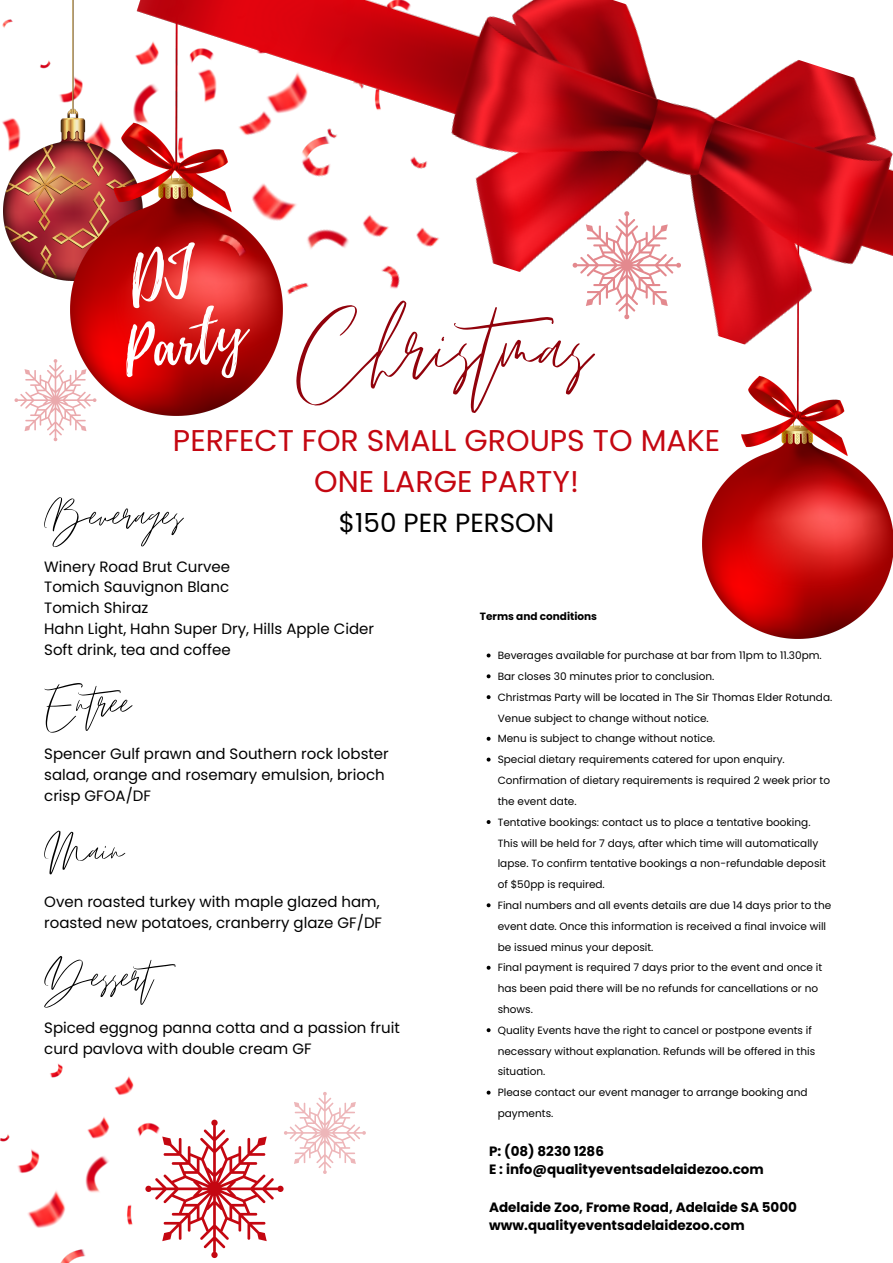
<style>
.page{position:relative;width:893px;height:1263px;background:#fff}
.page>*{position:absolute;margin:0;border:0;box-sizing:border-box;transform-origin:0 0}
.t1{font:150px "Emitha Script";color:#91020b}
.t2{font:63.75px "Emitha Script";color:#000}
.t3{font:60px "Playlist Script";color:#fff}
.t4{font:30px/41.6px "Poppins";color:#c40711;text-align:center}
.t5{font:26.25px "Poppins";color:#000}
.t6{font:15px/20.9px "Poppins";color:#000}
.t7{font:700 13.5px "Poppins";color:#000}
.t8{font:10.5px/20.9px "Poppins";color:#000}
.t9{font:700 10.5px "Poppins";color:#000}
</style>
<div class="page">
<img style="left:3px;top:19px;width:67px;height:261px">
<svg style="left:14px;top:359px;width:73px;height:82px"></svg>
<svg style="left:160px;top:1092px;width:206px;height:166px"></svg>
<img style="left:70px;top:0;width:26px;height:415px">
<img style="left:0;top:1063px;width:160px;height:200px">
<img style="left:702px;top:484px;width:191px;height:155px">
<img style="left:96px;top:0;width:797px;height:484px">
<svg style="left:486px;top:653px;width:4px;height:4px"></svg>
<svg style="left:486px;top:674px;width:4px;height:4px"></svg>
<svg style="left:486px;top:695px;width:4px;height:4px"></svg>
<svg style="left:486px;top:737px;width:4px;height:4px"></svg>
<svg style="left:486px;top:758px;width:4px;height:3px"></svg>
<svg style="left:486px;top:820px;width:4px;height:4px"></svg>
<svg style="left:486px;top:903px;width:4px;height:4px"></svg>
<svg style="left:486px;top:966px;width:4px;height:4px"></svg>
<svg style="left:486px;top:1028px;width:4px;height:4px"></svg>
<svg style="left:486px;top:1091px;width:4px;height:3px"></svg>
<svg style="left:121px;top:241px;width:85px;height:68px"></svg>
<p class="t3" style="left:112px;top:313px;width:127px;rotate:-13deg">Party</p>
<p class="t1" style="left:296px;top:268px;width:296px">Christmas</p>
<p class="t4" style="left:173px;top:419px;width:549px">PERFECT FOR SMALL GROUPS TO MAKE<br>ONE LARGE PARTY!</p>
<p class="t2" style="left:44px;top:481px;width:139px">Beverages</p>
<p class="t6" style="left:44px;top:556px;width:187px">Winery Road Brut Curvee</p>
<p class="t6" style="left:44px;top:577px;width:186px">Tomich Sauvignon Blanc</p>
<p class="t6" style="left:44px;top:597px;width:106px">Tomich Shiraz</p>
<p class="t6" style="left:44px;top:618px;width:331px">Hahn Light, Hahn Super Dry, Hills Apple Cider</p>
<p class="t6" style="left:44px;top:639px;width:188px">Soft drink, tea and coffee</p>
<p class="t5" style="left:339px;top:504px;width:217px">$150 PER PERSON</p>
<p class="t9" style="left:480px;top:609px;width:119px">Terms and conditions</p>
<p class="t8" style="left:498px;top:645px;width:325px">Beverages available for purchase at bar from 11pm to 11.30pm.</p>
<p class="t8" style="left:498px;top:666px;width:218px">Bar closes 30 minutes prior to conclusion.</p>
<p class="t8" style="left:498px;top:687px;width:336px">Christmas Party will be located in The Sir Thomas Elder Rotunda.<br>Venue subject to change without notice.</p>
<p class="t8" style="left:498px;top:728px;width:219px">Menu is subject to change without notice.</p>
<p class="t8" style="left:498px;top:749px;width:334px">Special dietary requirements catered for upon enquiry.<br>Confirmation of dietary requirements is required 2 week prior to the event date.</p>
<p class="t8" style="left:498px;top:811px;width:330px">Tentative bookings: contact us to place a tentative booking.<br>This will be held for 7 days, after which time will automatically lapse. To confirm tentative bookings a non-refundable deposit of $50pp is required.</p>
<p class="t8" style="left:498px;top:895px;width:335px">Final numbers and all events details are due 14 days prior to the event date. Once this information is received a final invoice will be issued minus your deposit.</p>
<p class="t8" style="left:498px;top:957px;width:326px">Final payment is required 7 days prior to the event and once it has been paid there will be no refunds for cancellations or no shows.</p>
<p class="t8" style="left:498px;top:1020px;width:319px">Quality Events have the right to cancel or postpone events if necessary without explanation. Refunds will be offered in this situation.</p>
<p class="t8" style="left:498px;top:1082px;width:311px">Please contact our event manager to arrange booking and payments.</p>
<p class="t2" style="left:44px;top:669px;width:88px">Entree</p>
<p class="t6" style="left:44px;top:744px;width:346px">Spencer Gulf prawn and Southern rock lobster salad, orange and rosemary emulsion, brioch crisp GFOA/DF</p>
<p class="t2" style="left:44px;top:817px;width:81px">Main</p>
<p class="t6" style="left:44px;top:891px;width:339px">Oven roasted turkey with maple glazed ham, roasted new potatoes, cranberry glaze GF/DF</p>
<p class="t2" style="left:44px;top:943px;width:143px">Dessert</p>
<p class="t6" style="left:44px;top:1018px;width:357px">Spiced eggnog panna cotta and a passion fruit curd pavlova with double cream GF</p>
<p class="t7" style="left:489px;top:1142px;width:116px">P: (08) 8230 1286</p>
<p class="t7" style="left:489px;top:1160px;width:276px">E : info@qualityeventsadelaidezoo.com</p>
<p class="t7" style="left:489px;top:1197px;width:309px">Adelaide Zoo, Frome Road, Adelaide SA 5000</p>
<p class="t7" style="left:489px;top:1216px;width:257px">www.qualityeventsadelaidezoo.com</p>
</div>
